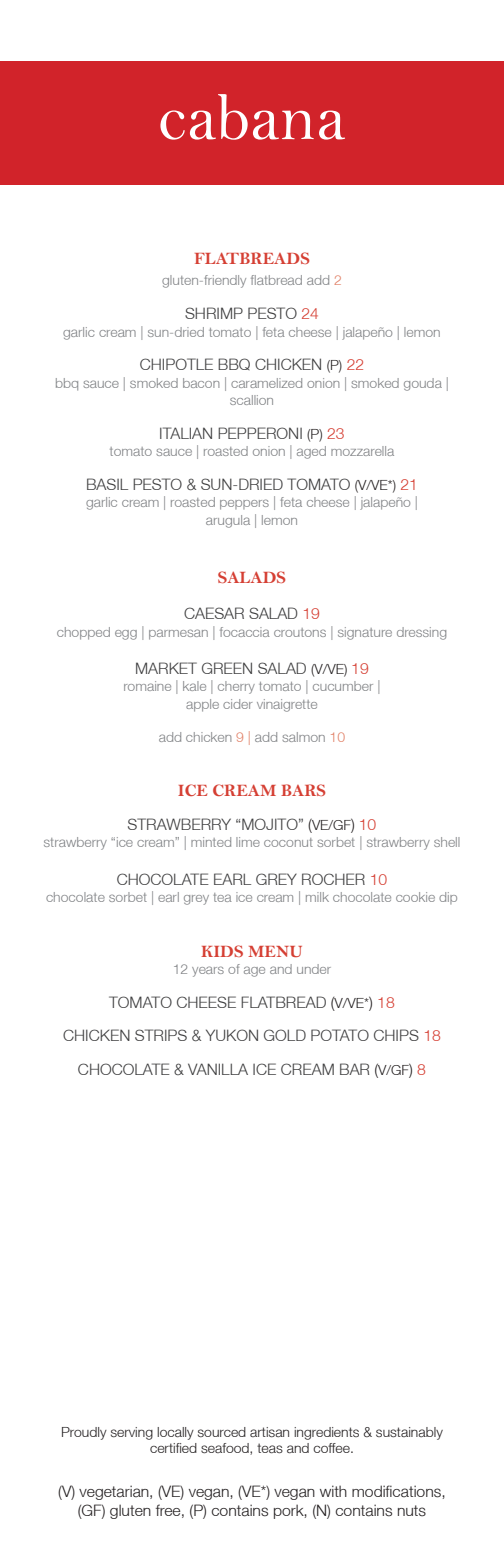
<style>
.page{position:relative;width:504px;height:1544px;background:#fff}
.page>*{position:absolute;margin:0;border:0;box-sizing:border-box;transform-origin:0 0}
.t1{font:68.25px "Bell";color:#fff}
.t2{font:17.5px "Bell MT Bold";color:#d53f33}
.t3{font:300 15.75px "Helvetica Neue LT";color:#3e3e3f}
.t4{font:300 15.75px/18.9px "Helvetica Neue LT";color:#231f20;text-align:center}
.t5{font:300 14px/17.5px "Helvetica Neue LT";color:#808285;text-align:center}
.t6{font:300 14px/15.8px "Helvetica Neue LT";color:#231f20;text-align:center}
.s1{color:#e18066}
.s2{color:#d53f33}
.s3{font-size:14px;color:#231f20}
.s4{color:#231f20}
</style>
<div class="page">
<div style="left:0;top:61px;width:504px;height:123px;background:#d1232a"></div>
<p class="t1" style="left:158px;top:77px;width:189px">cabana</p>
<p class="t2" style="left:194px;top:248px;width:117px">FLATBREADS</p>
<p class="t5" style="left:162px;top:271px;width:181px">gluten-friendly flatbread add <span class="s1">2</span></p>
<p class="t3" style="left:185px;top:304px;width:135px">SHRIMP PESTO <span class="s2">24</span></p>
<p class="t5" style="left:63px;top:322px;width:379px">garlic cream | sun-dried tomato | feta cheese | jalapeño | lemon</p>
<p class="t3" style="left:140px;top:355px;width:226px">CHIPOTLE BBQ CHICKEN <span class="s3">(P)</span> <span class="s2">22</span></p>
<p class="t5" style="left:55px;top:374px;width:395px">bbq sauce | smoked bacon | caramelized onion | smoked gouda | scallion</p>
<p class="t3" style="left:159px;top:423px;width:187px">ITALIAN PEPPERONI <span class="s3">(P)</span> <span class="s2">23</span></p>
<p class="t5" style="left:110px;top:442px;width:286px">tomato sauce | roasted onion | aged mozzarella</p>
<p class="t3" style="left:86px;top:475px;width:333px">BASIL PESTO &amp; SUN-DRIED TOMATO <span class="s3">(V/VE*)</span> <span class="s2">21</span></p>
<p class="t5" style="left:86px;top:493px;width:333px">garlic cream | roasted peppers | feta cheese | jalapeño | arugula | lemon</p>
<p class="t2" style="left:218px;top:567px;width:70px">SALADS</p>
<p class="t3" style="left:184px;top:604px;width:137px">CAESAR SALAD <span class="s2">19</span></p>
<p class="t5" style="left:57px;top:623px;width:392px">chopped egg | parmesan | focaccia croutons | signature dressing</p>
<p class="t3" style="left:135px;top:658px;width:235px">MARKET GREEN SALAD <span class="s3">(V/VE)</span> <span class="s2">19</span></p>
<p class="t5" style="left:123px;top:677px;width:259px">romaine | kale | cherry tomato | cucumber | apple cider vinaigrette</p>
<p class="t5" style="left:159px;top:728px;width:188px">add chicken <span class="s1">9 |</span> add salmon <span class="s1">10</span></p>
<p class="t2" style="left:178px;top:780px;width:150px">ICE CREAM BARS</p>
<p class="t3" style="left:128px;top:814px;width:250px">STRAWBERRY “MOJITO” <span class="s4">(</span><span class="s3">VE/GF</span><span class="s4">)</span> <span class="s2">10</span></p>
<p class="t5" style="left:44px;top:833px;width:418px">strawberry “ice cream” | minted lime coconut sorbet | strawberry shell</p>
<p class="t3" style="left:117px;top:869px;width:272px">CHOCOLATE EARL GREY ROCHER <span class="s2">10</span></p>
<p class="t5" style="left:46px;top:888px;width:413px">chocolate sorbet | earl grey tea ice cream | milk chocolate cookie dip</p>
<p class="t2" style="left:201px;top:940px;width:103px">KIDS MENU</p>
<p class="t5" style="left:173px;top:960px;width:160px">12 years of age and under</p>
<p class="t3" style="left:109px;top:992px;width:287px">TOMATO CHEESE FLATBREAD <span class="s4">(</span><span class="s3">V/VE*</span><span class="s4">)</span> <span class="s2">18</span></p>
<p class="t3" style="left:63px;top:1026px;width:379px">CHICKEN STRIPS &amp; YUKON GOLD POTATO CHIPS <span class="s2">18</span></p>
<p class="t3" style="left:78px;top:1059px;width:350px">CHOCOLATE &amp; VANILLA ICE CREAM BAR <span class="s4">(</span><span class="s3">V/GF</span><span class="s4">)</span> <span class="s2">8</span></p>
<p class="t6" style="left:61px;top:1424px;width:383px">Proudly serving locally sourced artisan ingredients &amp; sustainably certified seafood, teas and coffee.</p>
<p class="t4" style="left:58px;top:1481px;width:389px">(V) vegetarian, (VE) vegan, (VE*) vegan with modifications, (GF) gluten free, (P) contains pork, (N) contains nuts</p>
</div>
